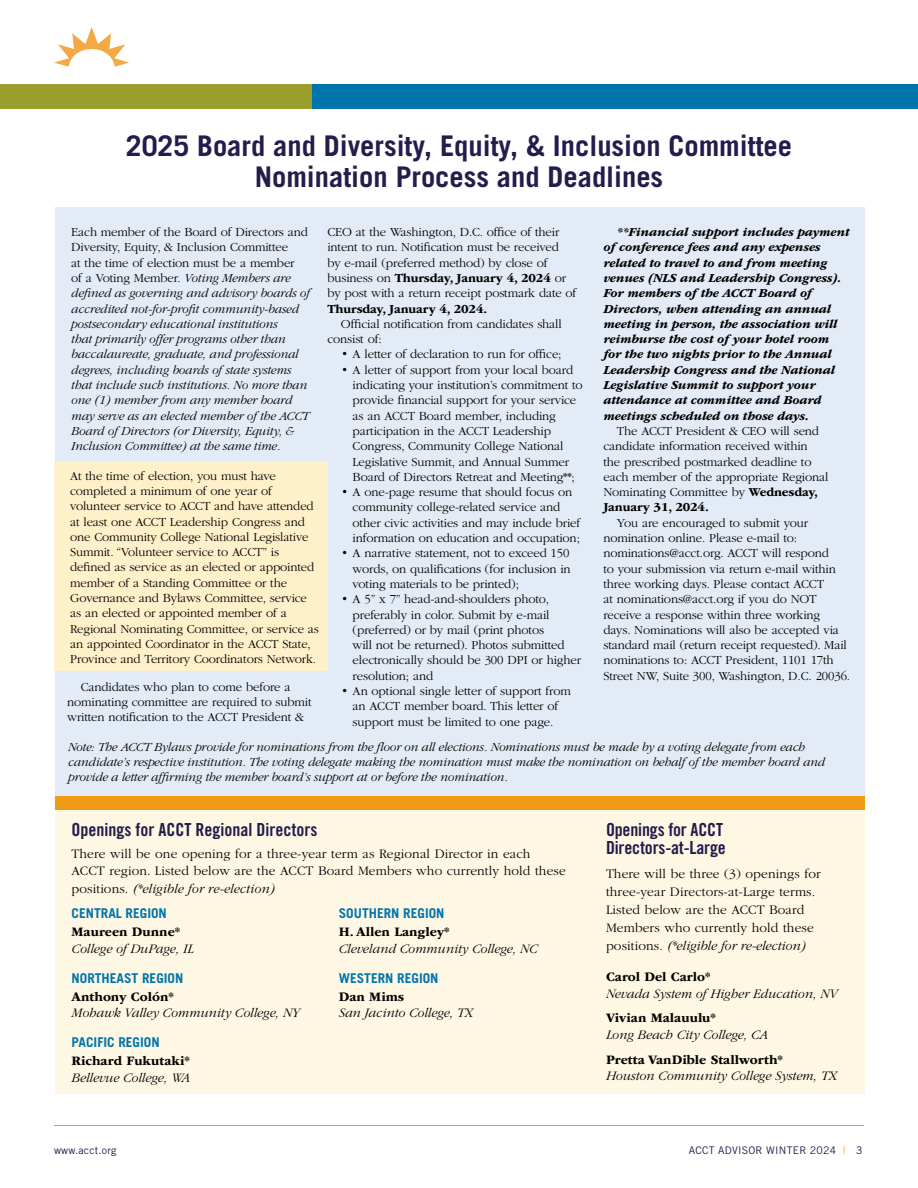
<style>
.page{position:relative;width:918px;height:1188px;background:#fff}
.page>*{position:absolute;margin:0;border:0;box-sizing:border-box;transform-origin:0 0}
.t1{font:700 28.5px/31.5px "Trade Gothic LT Std";color:#231c4c;text-align:center}
.t2{font:18px/18px "Trade Gothic LT Std Bd Cn 20";color:#231c4c}
.t3{font:300 13.5px/18px "ITC Garamond Std";letter-spacing:.01em;color:#000}
.t4{font:italic 300 13.5px "ITC Garamond Std";color:#000}
.t5{font:700 13.5px "ITC Garamond Std";color:#000}
.t6{font:700 13.5px "Trade Gothic LT Std";color:#0074ac}
.t7{font:300 12.75px/15.3px "ITC Garamond Std";letter-spacing:-.01em;color:#000}
.t8{font:italic 300 12.75px/15.3px "ITC Garamond Std";letter-spacing:-.01em;color:#000}
.t9{font:italic 700 12.75px/15.3px "ITC Garamond Std";letter-spacing:-.01em;color:#000}
.t10{font:700 12.75px "ITC Garamond Std";letter-spacing:-.01em;color:#000}
.t11{font:10.5px "Trade Gothic LT Std";letter-spacing:.02em;color:#231c4c}
.s1{font-style:normal}
.s2{font-weight:700}
.s3{font-style:italic}
.s4{color:#ee9a15}
</style>
<div class="page">
<div style="left:0;top:84px;width:312px;height:25px;background:#999e2c"></div>
<div style="left:312px;top:84px;width:606px;height:25px;background:#0074ac"></div>
<svg style="left:54px;top:27px;width:75px;height:40px"></svg>
<div style="left:55px;top:207px;width:810px;height:589px;background:#e3ebf6"></div>
<div style="left:55px;top:802px;width:810px;height:292px;background:#fef7e3"></div>
<div style="left:54px;top:463px;width:273px;height:208px;background:#fef0c9"></div>
<div style="left:55px;top:796px;width:810px;height:14px;background:#ee9a15"></div>
<hr style="left:54px;top:1125px;width:810px;height:1px;background:#ee9a15">
<h1 class="t1" style="left:126px;top:129px;width:668px">2025 Board and Diversity, Equity, &amp; Inclusion Committee<br>Nomination Process and Deadlines</h1>
<p class="t8" style="left:71px;top:224px;width:240px"><span class="s1">Each member of the Board of Directors and Diversity, Equity, &amp; Inclusion Committee<br>at the time of election must be a member<br>of a Voting Member.</span> Voting Members are defined as governing and advisory boards of accredited not-for-profit community-based postsecondary educational institutions<br>that primarily offer programs other than baccalaureate, graduate, and professional degrees, including boards of state systems that include such institutions. No more than one (1) member from any member board may serve as an elected member of the ACCT Board of Directors (or Diversity, Equity, &amp; Inclusion Committee) at the same time.</p>
<p class="t7" style="left:327px;top:225px;width:251px">CEO at the Washington, D.C. office of their intent to run. Notification must be received<br>by e-mail (preferred method) by close of business on <span class="s2">Thursday, January 4, 2024</span> or by post with a return receipt postmark date of</p>
<p class="t9" style="left:603px;top:224px;width:248px;text-indent:14px">**Financial support includes payment of conference fees and any expenses related to travel to and from meeting venues (NLS and Leadership Congress).<br>For members of the ACCT Board of Directors, when attending an annual meeting in person, the association will reimburse the cost of your hotel room for the two nights prior to the Annual Leadership Congress and the National Legislative Summit to support your attendance at committee and Board meetings scheduled on those days.</p>
<p class="t7" style="left:603px;top:423px;width:227px;text-indent:14px">The ACCT President &amp; CEO will send candidate information received within<br>the prescribed postmarked deadline to each member of the appropriate Regional Nominating Committee by <span class="s2">Wednesday, January 31, 2024.</span></p>
<p class="t7" style="left:603px;top:515px;width:248px;text-indent:14px">You are encouraged to submit your nomination online. Please e-mail to: nominations@acct.org. ACCT will respond<br>to your submission via return e-mail within three working days. Please contact ACCT<br>at nominations@acct.org if you do NOT receive a response within three working days. Nominations will also be accepted via standard mail (return receipt requested). Mail nominations to: ACCT President, 1101 17th Street NW, Suite 300, Washington, D.C. 20036.</p>
<p class="t10" style="left:327px;top:301px;width:161px">Thursday, January 4, 2024.</p>
<p class="t7" style="left:327px;top:316px;width:236px;text-indent:14px">Official notification from candidates shall consist of:</p>
<p class="t7" style="left:341px;top:347px;width:222px">• A letter of declaration to run for office;</p>
<p class="t7" style="left:353px;top:362px;width:232px;text-indent:-12px">• A letter of support from your local board indicating your institution’s commitment to provide financial support for your service as an ACCT Board member, including participation in the ACCT Leadership Congress, Community College National Legislative Summit, and Annual Summer Board of Directors Retreat and Meeting**;</p>
<p class="t7" style="left:353px;top:485px;width:229px;text-indent:-12px">• A one-page resume that should focus on community college-related service and other civic activities and may include brief information on education and occupation;</p>
<p class="t7" style="left:353px;top:546px;width:220px;text-align:justify;text-indent:-12px">• A narrative statement, not to exceed 150 words, on qualifications (for inclusion in voting materials to be printed);</p>
<p class="t7" style="left:353px;top:592px;width:230px;text-indent:-12px">• A 5” x 7” head-and-shoulders photo, preferably in color. Submit by e-mail (preferred) or by mail (print photos<br>will not be returned). Photos submitted electronically should be 300 DPI or higher resolution; and</p>
<p class="t7" style="left:341px;top:684px;width:231px;text-align:center">• An optional single letter of support from an ACCT member board. This letter of support must be limited to one page.</p>
<p class="t7" style="left:70px;top:468px;width:250px">At the time of election, you must have completed a minimum of one year of volunteer service to ACCT and have attended at least one ACCT Leadership Congress and one Community College National Legislative Summit. “Volunteer service to ACCT” is defined as service as an elected or appointed member of a Standing Committee or the Governance and Bylaws Committee, service as an elected or appointed member of a Regional Nominating Committee, or service as an appointed Coordinator in the ACCT State, Province and Territory Coordinators Network.</p>
<p class="t7" style="left:67px;top:679px;width:246px;text-indent:14px">Candidates who plan to come before a nominating committee are required to submit written notification to the ACCT President &amp;</p>
<p class="t8" style="left:68px;top:739px;width:758px">Note: The ACCT Bylaws provide for nominations from the floor on all elections. Nominations must be made by a voting delegate from each candidate’s respective institution. The voting delegate making the nomination must make the nomination on behalf of the member board and provide a letter affirming the member board’s support at or before the nomination.</p>
<h2 class="t2" style="left:72px;top:821px;width:247px">Openings for ACCT Regional Directors</h2>
<p class="t3" style="left:72px;top:846px;width:496px;line-height:16.5px">There will be one opening for a three-year term as Regional Director in each<br>ACCT region. Listed below are the ACCT Board Members who currently hold these</p>
<p class="t4" style="left:72px;top:881px;width:205px"><span class="s1">positions.</span> (*eligible for re-election)</p>
<p class="t6" style="left:72px;top:905px;width:97px">CENTRAL REGION</p>
<p class="t5" style="left:72px;top:924px;width:110px">Maureen Dunne*</p>
<p class="t4" style="left:72px;top:941px;width:124px">College of DuPage, IL</p>
<p class="t6" style="left:72px;top:970px;width:113px">NORTHEAST REGION</p>
<p class="t5" style="left:72px;top:989px;width:104px">Anthony Colón*</p>
<p class="t4" style="left:72px;top:1006px;width:230px">Mohawk Valley Community College, NY</p>
<p class="t6" style="left:72px;top:1034px;width:90px">PACIFIC REGION</p>
<p class="t5" style="left:72px;top:1054px;width:120px">Richard Fukutaki*</p>
<p class="t4" style="left:72px;top:1070px;width:120px">Bellevue College, WA</p>
<h2 class="t2" style="left:606px;top:821px;width:121px">Openings for ACCT<br>Directors-at-Large</h2>
<p class="t3" style="left:606px;top:865px;width:216px">There will be three (3) openings for three-year Directors-at-Large terms.<br>Listed below are the ACCT Board Members who currently hold these positions. <span class="s3">(*eligible for re-election)</span></p>
<p class="t5" style="left:606px;top:969px;width:106px">Carol Del Carlo*</p>
<p class="t4" style="left:606px;top:986px;width:233px">Nevada System of Higher Education, NV</p>
<p class="t5" style="left:606px;top:1011px;width:112px">Vivian Malauulu*</p>
<p class="t4" style="left:606px;top:1027px;width:163px">Long Beach City College, CA</p>
<p class="t5" style="left:606px;top:1052px;width:179px">Pretta VanDible Stallworth*</p>
<p class="t4" style="left:606px;top:1069px;width:233px">Houston Community College System, TX</p>
<p class="t6" style="left:339px;top:905px;width:107px">SOUTHERN REGION</p>
<p class="t5" style="left:339px;top:924px;width:112px">H. Allen Langley*</p>
<p class="t4" style="left:339px;top:941px;width:200px">Cleveland Community College, NC</p>
<p class="t6" style="left:339px;top:970px;width:101px">WESTERN REGION</p>
<p class="t5" style="left:339px;top:989px;width:67px">Dan Mims</p>
<p class="t4" style="left:339px;top:1006px;width:136px">San Jacinto College, TX</p>
<p class="t11" style="left:54px;top:1144px;width:64px">www.acct.org</p>
<p class="t11" style="left:689px;top:1144px;width:175px">ACCT ADVISOR WINTER 2024 <span class="s4">|</span> 3</p>
</div>
